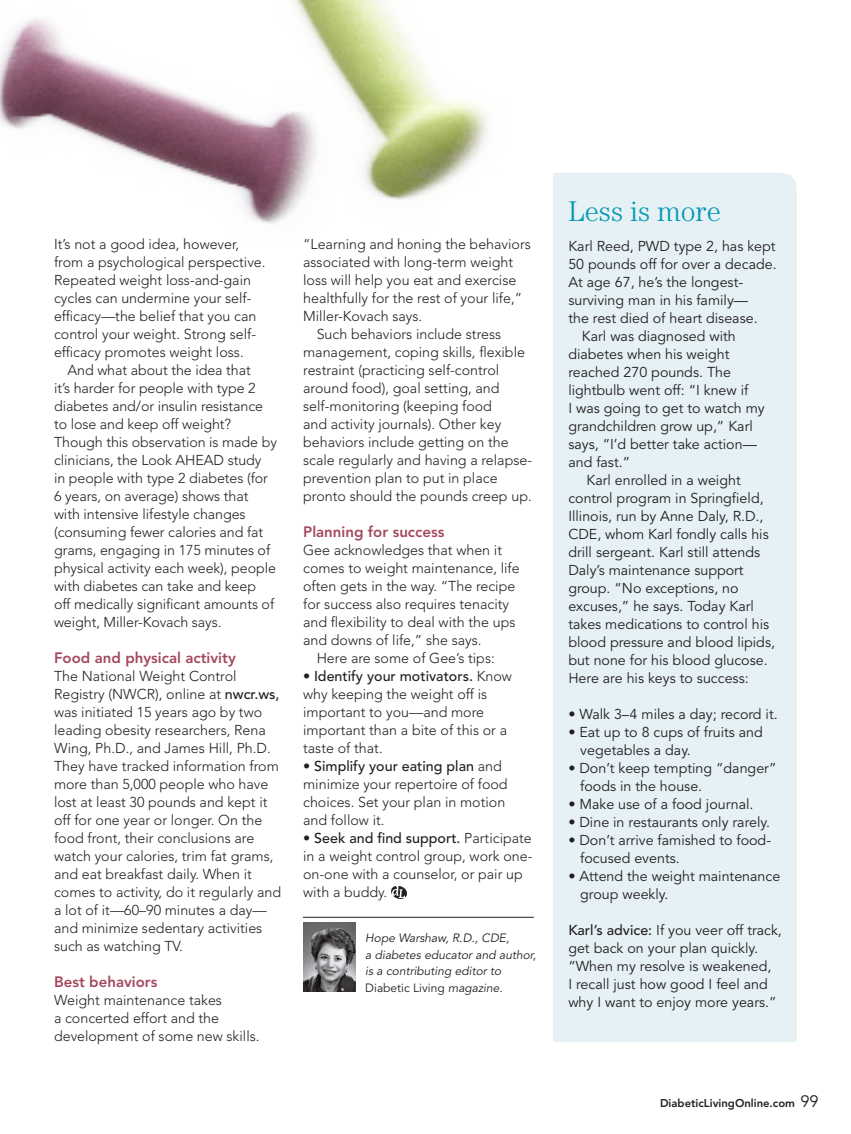
<style>
.page{position:relative;width:851px;height:1134px;background:#fff}
.page>*{position:absolute;margin:0;border:0;box-sizing:border-box;transform-origin:0 0}
.Sidebar_Copy{font:300 28.5px "Century Std";color:#0498b3}
.Story_copy{font:800 15px "Avenir LT Std";color:#a5495f}
.Story_copy-2{font:300 14.25px/18px "Avenir LT Std";color:#231f20}
.Sidebar_Copy-2{font:14.25px/18px "Avenir LT Std";color:#231f20}
.t1{font:italic 12px/16.5px "Avenir LT Std";color:#231f20}
.t2{font:800 11.25px "Avenir LT Std";color:#231f20}
.s1{font-weight:500}
.s2{font-style:normal}
.s3{font-weight:400;font-size:16.5px}
</style>
<div class="page">
<img style="left:0;top:0;width:488px;height:224px">
<div style="left:553px;top:173px;width:243px;height:869px;background:#e5f1f5"></div>
<hr style="left:303px;top:917px;width:230px;height:1px;background:#231f20">
<img style="left:303px;top:923px;width:53px;height:69px">
<img style="left:392px;top:886px;width:15px;height:13px">
<img style="left:0;top:150px;width:34px;height:74px">
<p class="Story_copy-2" style="left:54px;top:236px;width:213px">It’s not a good idea, however, from a psychological perspective.<br>Repeated weight loss-and-gain cycles can undermine your self&shy;efficacy—the belief that you can control your weight. Strong self&shy;efficacy promotes weight loss.</p>
<p class="Story_copy-2" style="left:54px;top:362px;width:224px;text-indent:13px">And what about the idea that<br>it’s harder for people with type 2 diabetes and/or insulin resistance to lose and keep off weight?<br>Though this observation is made by clinicians, the Look AHEAD study<br>in people with type 2 diabetes (for<br>6 years, on average) shows that with intensive lifestyle changes (consuming fewer calories and fat grams, engaging in 175 minutes of physical activity each week), people with diabetes can take and keep<br>off medically significant amounts of weight, Miller-Kovach says.</p>
<p class="Story_copy" style="left:54px;top:649px;width:183px">Food and physical activity</p>
<p class="Story_copy-2" style="left:54px;top:668px;width:229px">The National Weight Control<br>Registry (NWCR), online at <span class="s1">nwcr.ws, </span>was initiated 15 years ago by two leading obesity researchers, Rena<br>Wing, Ph.D., and James Hill, Ph.D.<br>They have tracked information from more than 5,000 people who have lost at least 30 pounds and kept it off for one year or longer. On the food front, their conclusions are watch your calories, trim fat grams, and eat breakfast daily. When it comes to activity, do it regularly and a lot of it—60–90 minutes a day— and minimize sedentary activities such as watching TV.</p>
<p class="Story_copy" style="left:54px;top:973px;width:105px">Best behaviors</p>
<p class="Story_copy-2" style="left:54px;top:992px;width:207px">Weight maintenance takes<br>a concerted effort and the development of some new skills.</p>
<p class="Story_copy-2" style="left:303px;top:236px;width:229px">“Learning and honing the behaviors associated with long-term weight loss will help you eat and exercise healthfully for the rest of your life,”<br>Miller-Kovach says.</p>
<p class="Story_copy-2" style="left:303px;top:326px;width:230px;text-indent:13px">Such behaviors include stress management, coping skills, flexible restraint (practicing self-control around food), goal setting, and self-monitoring (keeping food<br>and activity journals). Other key behaviors include getting on the scale regularly and having a relapse&shy;prevention plan to put in place pronto should the pounds creep up.</p>
<p class="Story_copy" style="left:303px;top:523px;width:143px">Planning for success</p>
<p class="Story_copy-2" style="left:303px;top:542px;width:218px">Gee acknowledges that when it comes to weight maintenance, life often gets in the way. “The recipe for success also requires tenacity and flexibility to deal with the ups and downs of life,” she says.</p>
<p class="Story_copy-2" style="left:316px;top:650px;width:180px">Here are some of Gee’s tips:</p>
<p class="Story_copy-2" style="left:303px;top:668px;width:210px">• <span class="s1">Identify your motivators.</span> Know why keeping the weight off is important to you—and more important than a bite of this or a taste of that.</p>
<p class="Story_copy-2" style="left:303px;top:758px;width:206px"><span class="s1">• Simplify your eating plan</span> and minimize your repertoire of food choices. Set your plan in motion and follow it.</p>
<p class="Story_copy-2" style="left:303px;top:830px;width:231px"><span class="s1">• Seek and find support.</span> Participate in a weight control group, work one&shy;on-one with a counselor, or pair up with a buddy.</p>
<p class="t1" style="left:365px;top:930px;width:172px">Hope Warshaw, R.D., CDE,<br>a diabetes educator and author, is a contributing editor to<br><span class="s2">Diabetic Living</span> magazine.</p>
<p class="Sidebar_Copy" style="left:568px;top:195px;width:154px">Less is more</p>
<p class="Sidebar_Copy-2" style="left:568px;top:238px;width:210px">Karl Reed, PWD type 2, has kept<br>50 pounds off for over a decade.<br>At age 67, he’s the longest&shy;surviving man in his family—<br>the rest died of heart disease.</p>
<p class="Sidebar_Copy-2" style="left:568px;top:328px;width:198px;text-indent:14px">Karl was diagnosed with diabetes when his weight reached 270 pounds. The lightbulb went off: “I knew if<br>I was going to get to watch my grandchildren grow up,” Karl says, “I’d better take action— and fast.”</p>
<p class="Sidebar_Copy-2" style="left:568px;top:472px;width:208px;text-indent:18px">Karl enrolled in a weight control program in Springfield,<br>Illinois, run by Anne Daly, R.D.,<br>CDE, whom Karl fondly calls his drill sergeant. Karl still attends<br>Daly’s maintenance support group. “No exceptions, no excuses,” he says. Today Karl takes medications to control his blood pressure and blood lipids, but none for his blood glucose.<br>Here are his keys to success:</p>
<p class="Sidebar_Copy-2" style="left:568px;top:706px;width:211px">• Walk 3–4 miles a day; record it.</p>
<p class="Sidebar_Copy-2" style="left:580px;top:724px;width:184px;text-indent:-12px">• Eat up to 8 cups of fruits and vegetables a day.</p>
<p class="Sidebar_Copy-2" style="left:580px;top:760px;width:198px;text-indent:-12px">• Don’t keep tempting “danger” foods in the house.</p>
<p class="Sidebar_Copy-2" style="left:568px;top:796px;width:187px">• Make use of a food journal.</p>
<p class="Sidebar_Copy-2" style="left:568px;top:814px;width:203px">• Dine in restaurants only rarely.</p>
<p class="Sidebar_Copy-2" style="left:580px;top:832px;width:192px;text-indent:-12px">• Don’t arrive famished to food&shy;focused events.</p>
<p class="Sidebar_Copy-2" style="left:580px;top:868px;width:202px;text-indent:-12px">• Attend the weight maintenance group weekly.</p>
<p class="Sidebar_Copy-2" style="left:568px;top:922px;width:215px"><span class="s1">Karl’s advice:</span> If you veer off track, get back on your plan quickly. “When my resolve is weakened,<br>I recall just how good I feel and why I want to enjoy more years.”</p>
<p class="t2" style="left:660px;top:1097px;width:160px">DiabeticLivingOnline.com <span class="s3">99</span></p>
</div>
